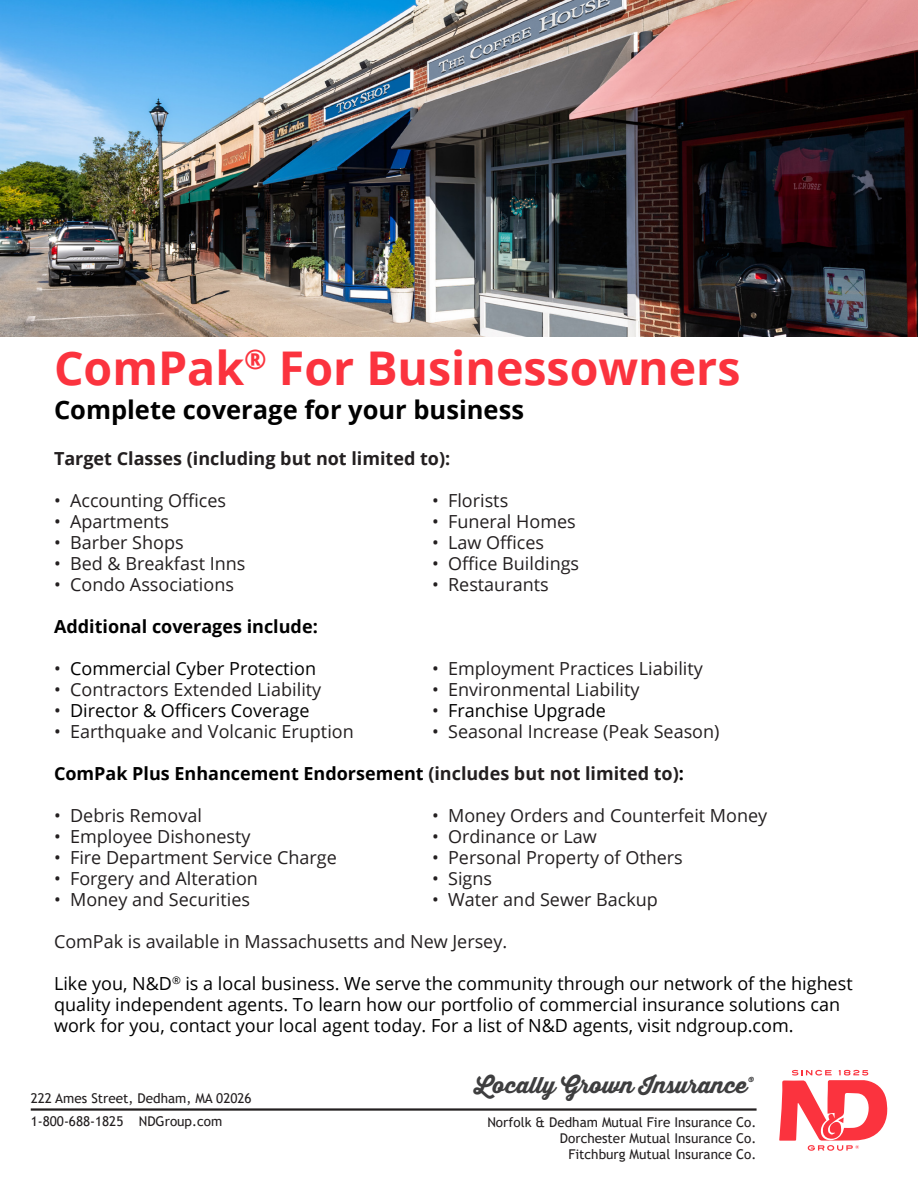
<style>
.page{position:relative;width:918px;height:1188px;background:#fff}
.page>*{position:absolute;margin:0;border:0;box-sizing:border-box;transform-origin:0 0}
.t1{font:700 46.5px "Open Sans";color:#fb333e}
.t2{font:700 25.5px "Open Sans";color:#000}
.t3{font:22.2px "Thirsty Script Extrabold Demo";color:#3e3e3f}
.t4{font:18px "Open Sans";color:#231f20}
.t5{font:18px/21px "Open Sans";color:#000}
.t6{font:700 18px "Open Sans";color:#000}
.t7{font:700 18px "Open Sans";color:#231f20}
.t8{font:13.5px/16.2px "Trebuchet MS";color:#231f20;text-align:right}
.s1{color:#231f20}
</style>
<div class="page">
<img style="left:0;top:0;width:918px;height:337px">
<hr style="left:31px;top:1108px;width:726px;height:3px;background:#231f20">
<svg style="left:779px;top:1070px;width:108px;height:81px"></svg>
<p class="t1" style="left:54px;top:335px;width:688px">ComPak<sup>®</sup> For Businessowners</p>
<p class="t2" style="left:54px;top:391px;width:472px">Complete coverage for your business</p>
<p class="t7" style="left:54px;top:446px;width:398px">Target Classes (including but not limited to):</p>
<p class="t4" style="left:54px;top:488px;width:174px">• Accounting Offices</p>
<p class="t4" style="left:432px;top:488px;width:78px">• Florists</p>
<p class="t4" style="left:54px;top:509px;width:117px">• Apartments</p>
<p class="t4" style="left:432px;top:509px;width:145px">• Funeral Homes</p>
<p class="t4" style="left:54px;top:530px;width:131px">• Barber Shops</p>
<p class="t4" style="left:432px;top:530px;width:114px">• Law Offices</p>
<p class="t4" style="left:54px;top:551px;width:193px">• Bed &amp; Breakfast Inns</p>
<p class="t4" style="left:432px;top:551px;width:149px">• Office Buildings</p>
<p class="t4" style="left:54px;top:572px;width:181px">• Condo Associations</p>
<p class="t4" style="left:432px;top:572px;width:118px">• Restaurants</p>
<p class="t6" style="left:54px;top:614px;width:265px">Additional coverages include:</p>
<p class="t5" style="left:54px;top:658px;width:264px"><span class="s1">•</span> Commercial Cyber Protection</p>
<p class="t4" style="left:432px;top:656px;width:272px">• Employment Practices Liability</p>
<p class="t4" style="left:54px;top:677px;width:269px">• Contractors Extended Liability</p>
<p class="t4" style="left:432px;top:677px;width:209px">• Environmental Liability</p>
<p class="t5" style="left:54px;top:700px;width:257px"><span class="s1">•</span> Director &amp; Officers Coverage</p>
<p class="t5" style="left:432px;top:700px;width:175px"><span class="s1">•</span> Franchise Upgrade</p>
<p class="t4" style="left:54px;top:719px;width:301px">• Earthquake and Volcanic Eruption</p>
<p class="t4" style="left:432px;top:719px;width:289px">• Seasonal Increase (Peak Season)</p>
<p class="t6" style="left:54px;top:761px;width:632px">ComPak Plus Enhancement Endorsement <span class="s1">(includes but not limited to)</span>:</p>
<p class="t4" style="left:54px;top:803px;width:149px">• Debris Removal</p>
<p class="t4" style="left:432px;top:803px;width:337px">• Money Orders and Counterfeit Money</p>
<p class="t4" style="left:54px;top:824px;width:198px">• Employee Dishonesty</p>
<p class="t4" style="left:432px;top:824px;width:166px">• Ordinance or Law</p>
<p class="t4" style="left:54px;top:845px;width:284px">• Fire Department Service Charge</p>
<p class="t4" style="left:432px;top:845px;width:252px">• Personal Property of Others</p>
<p class="t4" style="left:54px;top:866px;width:206px">• Forgery and Alteration</p>
<p class="t4" style="left:432px;top:866px;width:62px">• Signs</p>
<p class="t4" style="left:54px;top:887px;width:198px">• Money and Securities</p>
<p class="t4" style="left:432px;top:887px;width:227px">• Water and Sewer Backup</p>
<p class="t4" style="left:54px;top:929px;width:455px">ComPak is available in Massachusetts and New Jersey.</p>
<p class="t5" style="left:54px;top:973px;width:800px">Like you, N&amp;D<sup>®</sup> is a local business. We serve the community through our network of the highest quality independent agents. To learn how our portfolio of commercial insurance solutions can work for you, contact your local agent today. For a list of N&amp;D agents, visit ndgroup.com.</p>
<p class="t8" style="left:31px;top:1090px;width:222px">222 Ames Street, Dedham, MA 02026</p>
<p class="t8" style="left:31px;top:1113px;width:193px">1-800-688-1825 NDGroup.com</p>
<p class="t3" style="left:475px;top:1068px;width:280px">Locally Grown Insurance<sup>®</sup></p>
<p class="t8" style="left:487px;top:1114px;width:271px">Norfolk &amp; Dedham Mutual Fire Insurance Co.<br>Dorchester Mutual Insurance Co.<br>Fitchburg Mutual Insurance Co.</p>
</div>
